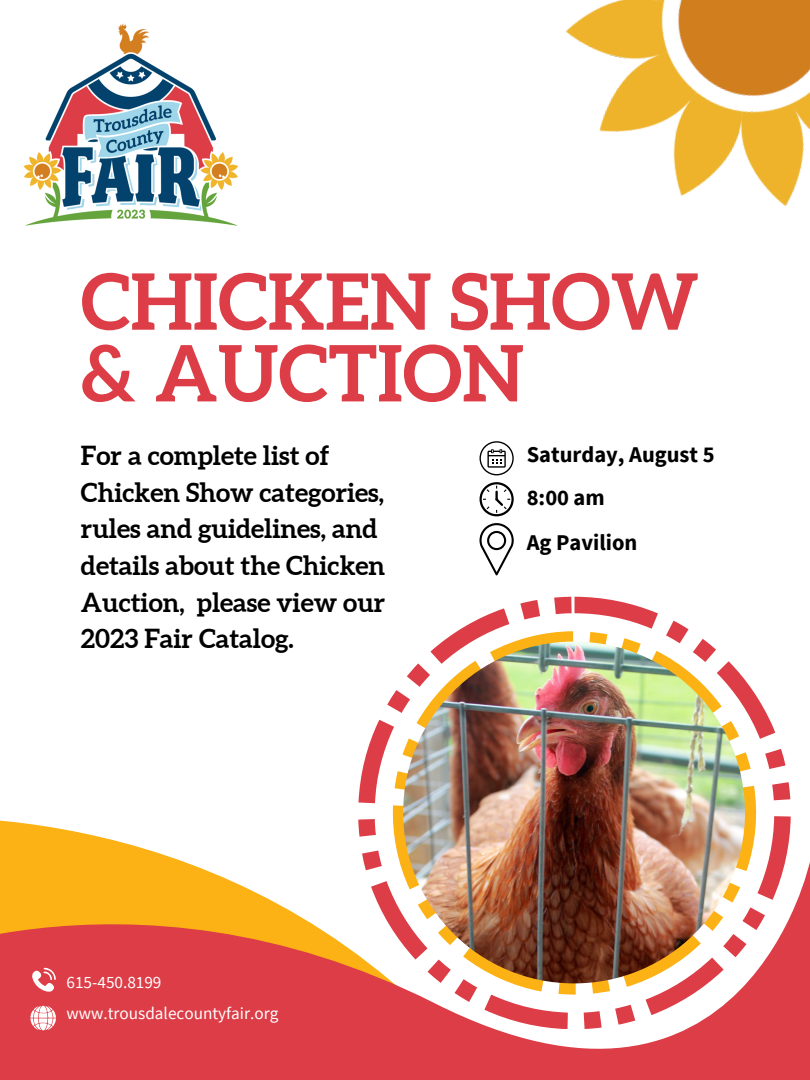
<style>
.page{position:relative;width:810px;height:1080px;background:#fff}
.page>*{position:absolute;margin:0;border:0;box-sizing:border-box;transform-origin:0 0}
.t1{font:700 77.88px "Aleo";color:#dc3d46}
.t2{font:700 26.25px/36.6px "Aleo";color:#000}
.t3{font:700 22.5px "Source Sans Pro";color:#000}
.t4{font:17.19px "Source Sans Pro";color:#fff}
</style>
<div class="page">
<svg style="left:0;top:796px;width:791px;height:51px"></svg>
<svg style="left:0;top:847px;width:810px;height:233px;background:#e76d52"></svg>
<svg style="left:358px;top:597px;width:432px;height:431px"></svg>
<svg style="left:392px;top:631px;width:366px;height:364px"></svg>
<img style="left:403px;top:642px;width:342px;height:341px;border-radius:50%">
<img style="left:23px;top:23px;width:216px;height:203px">
<img style="left:565px;top:0;width:245px;height:206px">
<svg style="left:480px;top:523px;width:34px;height:53px"></svg>
<svg style="left:480px;top:441px;width:34px;height:34px"></svg>
<svg style="left:480px;top:482px;width:34px;height:34px"></svg>
<svg style="left:30px;top:1001px;width:26px;height:34px"></svg>
<svg style="left:30px;top:968px;width:26px;height:25px"></svg>
<p class="t1" style="left:81px;top:257px;width:619px">CHICKEN SHOW</p>
<p class="t1" style="left:81px;top:328px;width:445px">&amp; AUCTION</p>
<p class="t2" style="left:81px;top:437px;width:306px">For a complete list of<br>Chicken Show categories, rules and guidelines, and details about the Chicken<br>Auction, please view our<br>2023 Fair Catalog.</p>
<p class="t4" style="left:67px;top:971px;width:97px">615-450.8199</p>
<p class="t4" style="left:67px;top:1002px;width:213px">www.trousdalecountyfair.org</p>
<p class="t3" style="left:527px;top:440px;width:189px">Saturday, August 5</p>
<p class="t3" style="left:527px;top:483px;width:80px">8:00 am</p>
<p class="t3" style="left:527px;top:528px;width:112px">Ag Pavilion</p>
</div>
